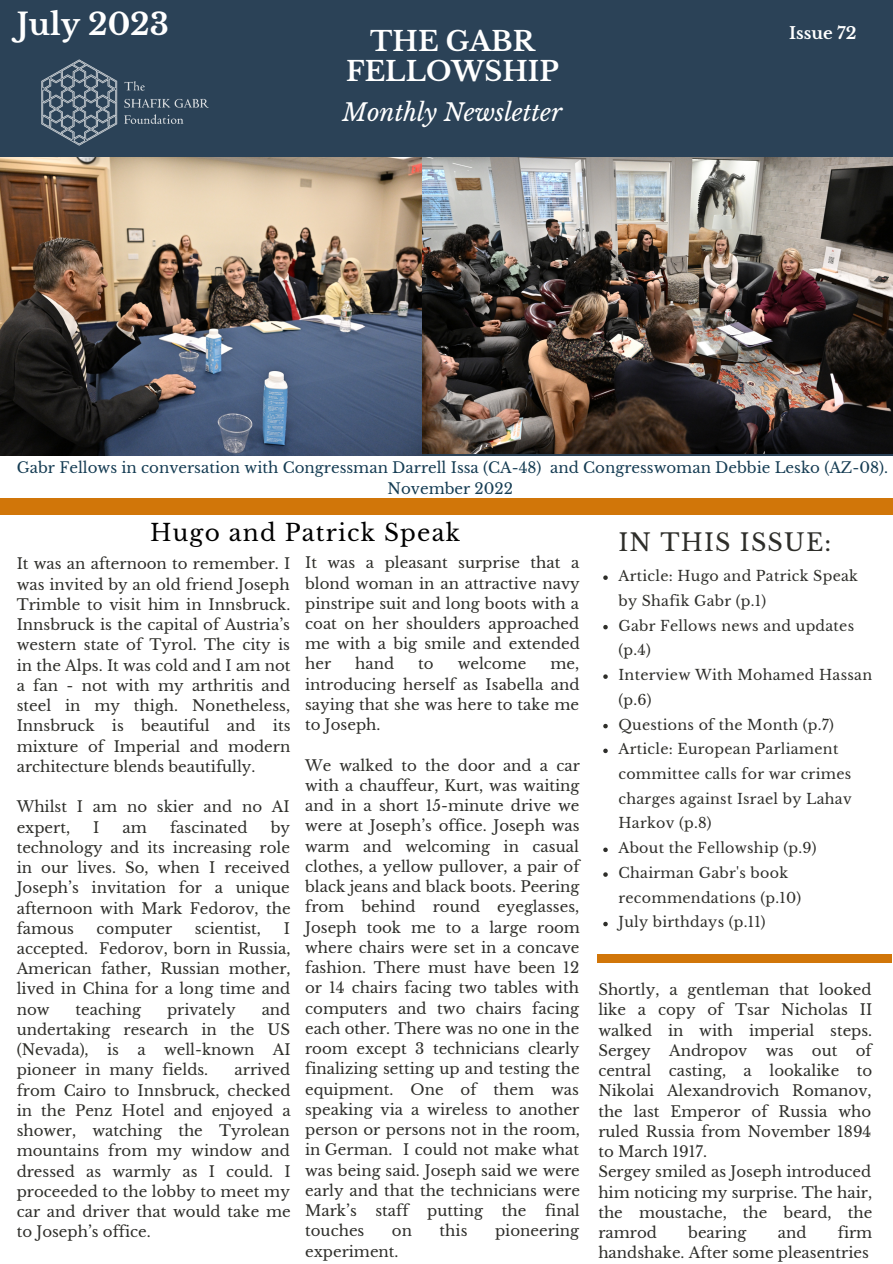
<style>
.page{position:relative;width:893px;height:1264px;background:#fff}
.page>*{position:absolute;margin:0;border:0;box-sizing:border-box;transform-origin:0 0}
.t1{font:700 30px "Libre Baskerville";color:#fff}
.t2{font:700 27px "Libre Baskerville";color:#fff}
.t3{font:italic 24px "Libre Baskerville";color:#fff}
.t4{font:23.85px "Libre Baskerville";letter-spacing:.05em;color:#2e2e2a}
.t5{font:23.25px "Libre Baskerville";letter-spacing:.05em;color:#000}
.t6{font:700 16.5px "Libre Baskerville";color:#fff}
.t7{font:15px/20.2px "Libre Baskerville";color:#2e2e2a;text-align:justify}
.t8{font:15px/20.2px "Libre Baskerville";color:#153c53;text-align:center}
.t9{font:14.25px/24.8px "Libre Baskerville";letter-spacing:.02em;color:#2e2e2a}
</style>
<div class="page">
<div style="left:0;top:0;width:892px;height:455px;background:#2b4257"></div>
<img style="left:30px;top:59px;width:189px;height:99px">
<div style="left:0;top:498px;width:892px;height:16px;background:#d17609"></div>
<div style="left:597px;top:953px;width:294px;height:9px;background:#d17609"></div>
<img style="left:421px;top:158px;width:471px;height:295px">
<img style="left:0;top:158px;width:421px;height:298px">
<svg style="left:603px;top:575px;width:4px;height:5px"></svg>
<svg style="left:603px;top:625px;width:4px;height:4px"></svg>
<svg style="left:603px;top:674px;width:4px;height:5px"></svg>
<svg style="left:603px;top:724px;width:4px;height:4px"></svg>
<svg style="left:603px;top:748px;width:4px;height:5px"></svg>
<svg style="left:603px;top:847px;width:4px;height:5px"></svg>
<svg style="left:603px;top:872px;width:4px;height:4px"></svg>
<svg style="left:603px;top:921px;width:4px;height:5px"></svg>
<p class="t1" style="left:17px;top:5px;width:154px">July 2023</p>
<p class="t2" style="left:370px;top:25px;width:166px">THE GABR</p>
<p class="t2" style="left:346px;top:54px;width:214px">FELLOWSHIP</p>
<p class="t3" style="left:342px;top:98px;width:221px">Monthly Newsletter</p>
<p class="t6" style="left:789px;top:23px;width:69px">Issue 72</p>
<p class="t8" style="left:17px;top:458px;width:872px">Gabr Fellows in conversation with Congressman Darrell Issa (CA-48) and Congresswoman Debbie Lesko (AZ-08).<br>November 2022</p>
<p class="t5" style="left:150px;top:518px;width:311px">Hugo and Patrick Speak</p>
<p class="t7" style="left:17px;top:554px;width:275px">It was an afternoon to remember. I was invited by an old friend Joseph Trimble to visit him in Innsbruck.<br>Innsbruck is the capital of Austria’s western state of Tyrol. The city is in the Alps. It was cold and I am not a fan - not with my arthritis and steel in my thigh. Nonetheless, Innsbruck is beautiful and its mixture of Imperial and modern architecture blends beautifully.</p>
<p class="t7" style="left:17px;top:797px;width:274px">Whilst I am no skier and no AI expert,</p>
<p class="t7" style="left:17px;top:817px;width:275px;text-indent:254px">by technology and its increasing role in our lives. So, when I received Joseph’s invitation for a unique afternoon with Mark Fedorov, the famous</p>
<p class="t7" style="left:93px;top:817px;width:8px">I</p>
<p class="t7" style="left:123px;top:817px;width:26px">am</p>
<p class="t7" style="left:170px;top:817px;width:79px">fascinated</p>
<p class="t7" style="left:97px;top:918px;width:77px">computer</p>
<p class="t7" style="left:195px;top:918px;width:68px">scientist,</p>
<p class="t7" style="left:17px;top:918px;width:275px;text-indent:267px">I accepted. Fedorov, born in Russia, American father, Russian mother, lived in China for a long time and now</p>
<p class="t7" style="left:17px;top:999px;width:275px;text-indent:245px">and undertaking research in the US (Nevada), is a well-known AI pioneer in many fields.</p>
<p class="t7" style="left:76px;top:999px;width:67px">teaching</p>
<p class="t7" style="left:167px;top:999px;width:70px">privately</p>
<p class="t7" style="left:17px;top:1060px;width:275px;text-indent:218px">arrived from Cairo to Innsbruck, checked in the Penz Hotel and enjoyed a shower, watching the Tyrolean mountains from my window and dressed as warmly as I could. I proceeded to the lobby to meet my car and driver that would take me to Joseph’s office.</p>
<p class="t7" style="left:305px;top:553px;width:276px">It was a pleasant surprise that a blond woman in an attractive navy pinstripe suit and long boots with a coat on her shoulders approached me with a big smile and extended her</p>
<p class="t7" style="left:355px;top:654px;width:41px">hand</p>
<p class="t7" style="left:418px;top:654px;width:17px">to</p>
<p class="t7" style="left:457px;top:654px;width:70px">welcome</p>
<p class="t7" style="left:305px;top:654px;width:276px;text-indent:245px">me, introducing herself as Isabella and saying that she was here to take me to Joseph.</p>
<p class="t7" style="left:305px;top:755px;width:276px">We walked to the door and a car with a chauffeur, Kurt, was waiting and in a short 15-minute drive we were at Joseph’s office. Joseph was warm and welcoming in casual clothes, a yellow pullover, a pair of black jeans and black boots. Peering from behind round eyeglasses, Joseph took me to a large room where chairs were set in a concave fashion. There must have been 12 or 14 chairs facing two tables with computers and two chairs facing each other. There was no one in the room except 3 technicians clearly finalizing setting up and testing the equipment. One of them was speaking via a wireless to another person or persons not in the room, in German. I could not make what was being said. Joseph said we were early and that the technicians were Mark’s staff putting the final touches</p>
<p class="t7" style="left:392px;top:1220px;width:22px">on</p>
<p class="t7" style="left:439px;top:1220px;width:29px">this</p>
<p class="t7" style="left:495px;top:1220px;width:86px">pioneering</p>
<p class="t7" style="left:305px;top:1241px;width:95px">experiment.</p>
<p class="t4" style="left:618px;top:527px;width:214px">IN THIS ISSUE:</p>
<p class="t9" style="left:618px;top:563px;width:241px">Article: Hugo and Patrick Speak by Shafik Gabr (p.1)</p>
<p class="t9" style="left:618px;top:613px;width:237px">Gabr Fellows news and updates (p.4)</p>
<p class="t9" style="left:618px;top:662px;width:255px">Interview With Mohamed Hassan (p.6)</p>
<p class="t9" style="left:618px;top:712px;width:217px">Questions of the Month (p.7)</p>
<p class="t9" style="left:618px;top:737px;width:235px">Article: European Parliament committee calls for war crimes charges against Israel by Lahav<br>Harkov (p.8)</p>
<p class="t9" style="left:618px;top:835px;width:199px">About the Fellowship (p.9)</p>
<p class="t9" style="left:618px;top:860px;width:184px">Chairman Gabr's book recommendations (p.10)</p>
<p class="t9" style="left:618px;top:910px;width:149px">July birthdays (p.11)</p>
<p class="t7" style="left:598px;top:979px;width:275px">Shortly, a gentleman that looked like a copy of Tsar Nicholas II walked in with imperial steps.<br>Sergey Andropov was out of central casting, a lookalike to Nikolai Alexandrovich Romanov, the last Emperor of Russia who ruled Russia from November 1894 to March 1917.</p>
<p class="t7" style="left:598px;top:1161px;width:275px">Sergey smiled as Joseph introduced him noticing my surprise. The hair, the moustache, the beard, the ramrod</p>
<p class="t7" style="left:598px;top:1222px;width:275px;text-align:right">firm<br>handshake. After some pleasentries</p>
<p class="t7" style="left:688px;top:1222px;width:60px">bearing</p>
<p class="t7" style="left:777px;top:1222px;width:30px">and</p>
</div>
